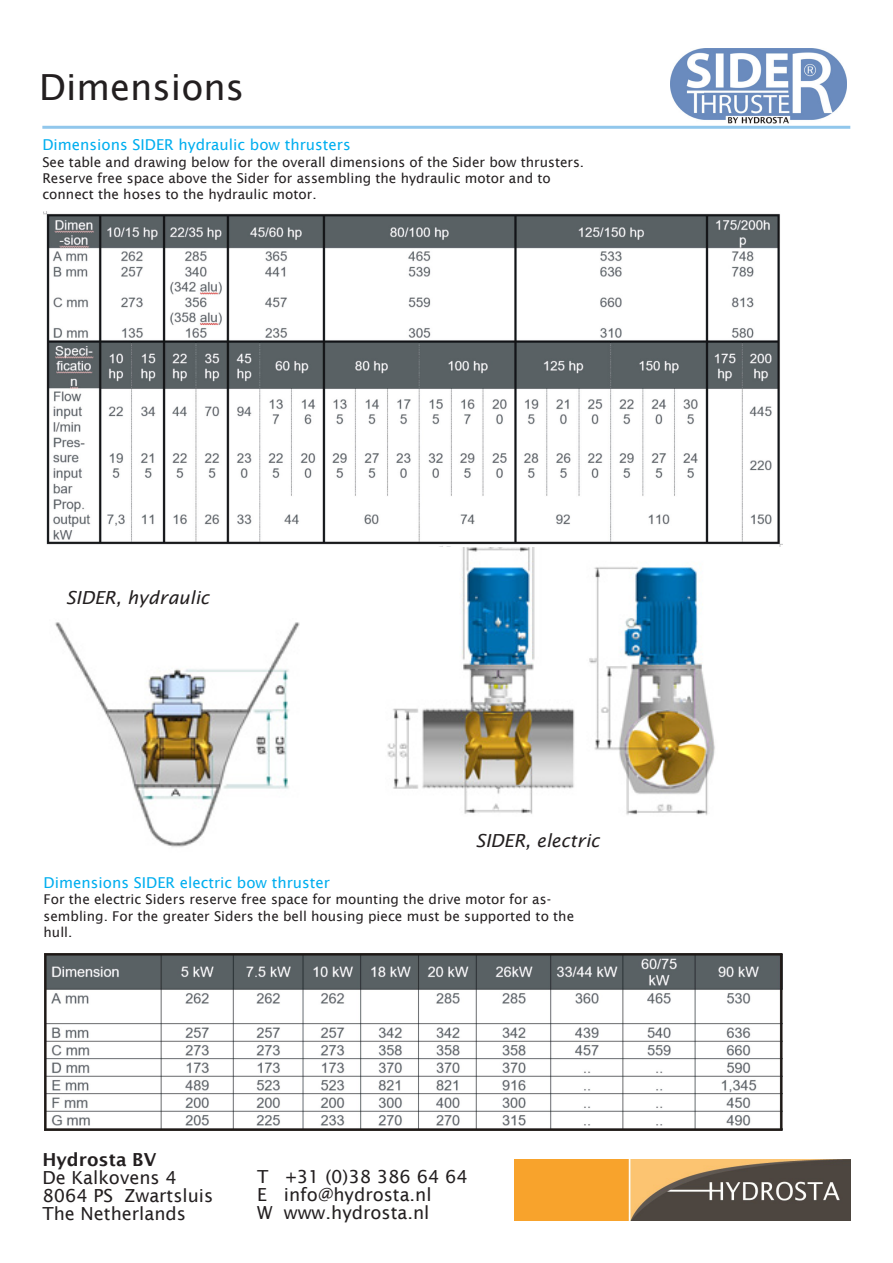
<style>
.page{position:relative;width:893px;height:1263px;background:#fff}
.page>*{position:absolute;margin:0;border:0;box-sizing:border-box;transform-origin:0 0}
.t1{font:36px "Lucida Sans";color:#231f20}
.t2{font:18px "Lucida Sans";color:#231f20}
.t3{font:italic 18px "Lucida Sans";color:#231f20}
.t4{font:600 18px "Lucida Sans";color:#231f20}
.t5{font:15px "Lucida Sans";color:#00aeef}
.t6{font:13.5px/16.2px "Lucida Sans";color:#231f20}
</style>
<div class="page">
<img style="left:514px;top:1159px;width:336px;height:61px">
<hr style="left:42px;top:126px;width:808px;height:3px;background:#91c7ec">
<img style="left:670px;top:49px;width:176px;height:74px">
<img style="left:55px;top:622px;width:245px;height:225px">
<img style="left:387px;top:546px;width:328px;height:269px">
<img style="left:43px;top:212px;width:739px;height:334px">
<img style="left:45px;top:954px;width:737px;height:177px">
<p class="t1" style="left:39px;top:67px;width:206px">Dimensions</p>
<p class="t5" style="left:42px;top:136px;width:310px">Dimensions SIDER hydraulic bow thrusters</p>
<p class="t6" style="left:42px;top:154px;width:543px">See table and drawing below for the overall dimensions of the Sider bow thrusters.<br>Reserve free space above the Sider for assembling the hydraulic motor and to</p>
<p class="t6" style="left:42px;top:186px;width:276px">connect the hoses to the hydraulic motor.</p>
<p class="t3" style="left:66px;top:587px;width:145px">SIDER, hydraulic</p>
<p class="t3" style="left:475px;top:830px;width:126px">SIDER, electric</p>
<p class="t5" style="left:44px;top:874px;width:288px">Dimensions SIDER electric bow thruster</p>
<p class="t6" style="left:44px;top:891px;width:532px">For the electric Siders reserve free space for mounting the drive motor for as&shy;sembling. For the greater Siders the bell housing piece must be supported to the hull.</p>
<p class="t4" style="left:42px;top:1149px;width:115px">Hydrosta BV</p>
<p class="t2" style="left:42px;top:1167px;width:136px">De Kalkovens 4</p>
<p class="t2" style="left:42px;top:1185px;width:172px">8064 PS Zwartsluis</p>
<p class="t2" style="left:42px;top:1203px;width:145px">The Netherlands</p>
<p class="t2" style="left:257px;top:1167px;width:212px">T +31 (0)38 386 64 64</p>
<p class="t2" style="left:257px;top:1185px;width:176px">E info@hydrosta.nl</p>
<p class="t2" style="left:257px;top:1203px;width:174px">W www.hydrosta.nl</p>
</div>
